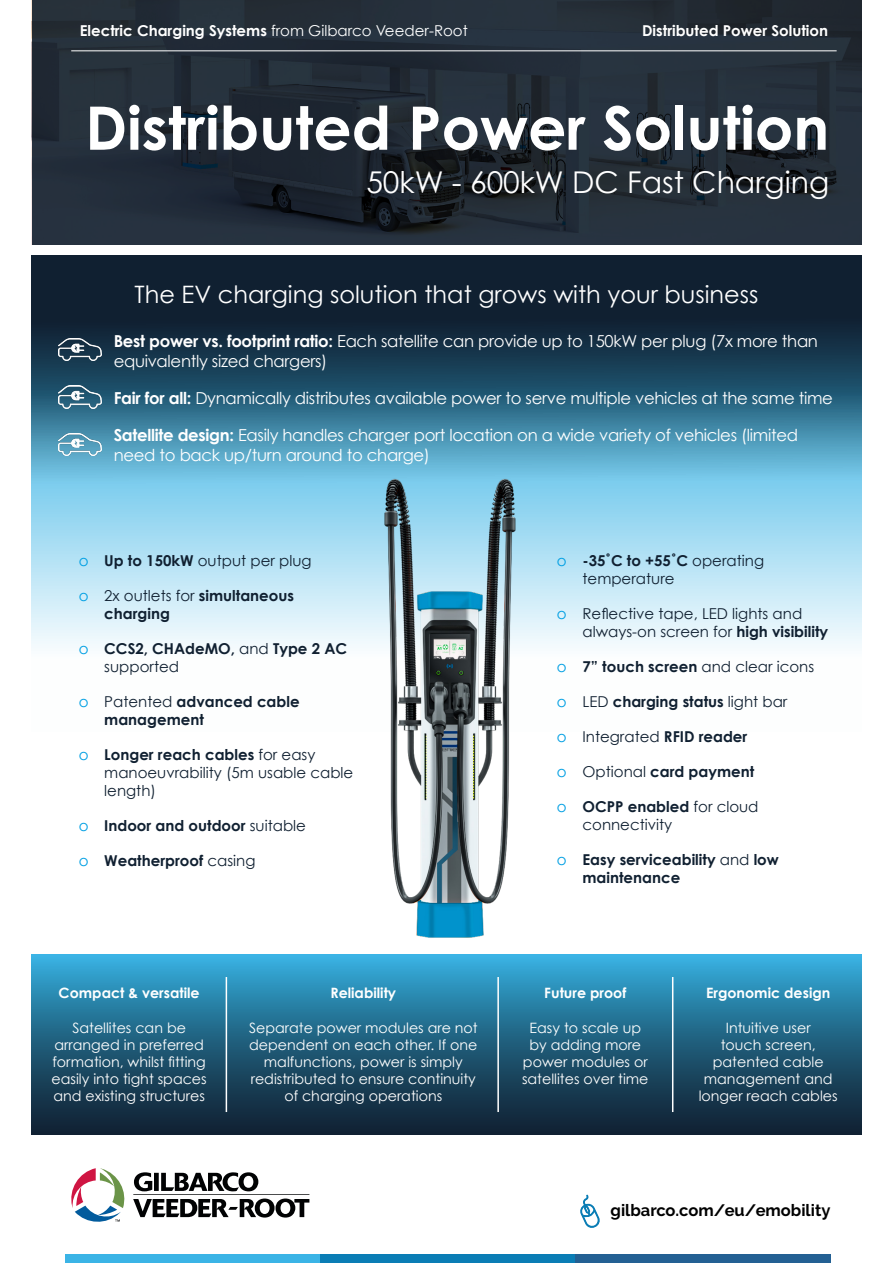
<style>
.page{position:relative;width:893px;height:1263px;background:#fff}
.page>*{position:absolute;margin:0;border:0;box-sizing:border-box;transform-origin:0 0}
.t1{font:700 60px "Century Gothic";color:#fff}
.t2{font:30px "Century Gothic";color:#fff}
.t3{font:24px "Century Gothic";color:#fff}
.t4{font:16.5px/19.8px "Century Gothic";letter-spacing:-.02em;color:#fff}
.t5{font:700 16.5px "Raleway";color:#000}
.t6{font:700 15px/18px "Century Gothic";color:#102031}
.t7{font:15px/18px "Century Gothic";color:#102031}
.t8{font:700 15px "Century Gothic";color:#fff}
.t9{font:14.25px/17.1px "Century Gothic";color:#fff;text-align:center}
.t10{font:700 14.25px "Century Gothic";color:#fff}
.s1{font-weight:400}
.s2{font-weight:700}
.s3{color:#009fe3}
.s4{font-weight:400;color:#009fe3}
</style>
<div class="page">
<svg style="left:32px;top:256px;width:829px;height:392px;background:#5e8a9f"></svg>
<svg style="left:32px;top:0;width:829px;height:244px;background:#222c37"></svg>
<hr style="left:71px;top:51px;width:766px;height:1px;background:#fff">
<svg style="left:71px;top:1168px;width:238px;height:54px"></svg>
<div style="left:32px;top:955px;width:829px;height:179px;background:linear-gradient(to bottom,#34abd9,#0e1827)"></div>
<div style="left:66px;top:1254px;width:255px;height:9px;background:#3bb4e6"></div>
<div style="left:320px;top:1254px;width:256px;height:9px;background:#0a7db5"></div>
<div style="left:576px;top:1254px;width:255px;height:9px;background:#236093"></div>
<hr style="left:226px;top:977px;width:1px;height:135px;background:#fff">
<hr style="left:497px;top:977px;width:2px;height:135px;background:#fff">
<hr style="left:672px;top:977px;width:1px;height:135px;background:#fff">
<img style="left:59px;top:339px;width:42px;height:22px">
<img style="left:59px;top:386px;width:42px;height:22px">
<img style="left:59px;top:433px;width:42px;height:22px">
<img style="left:364px;top:474px;width:164px;height:464px">
<svg style="left:580px;top:1194px;width:20px;height:34px"></svg>
<p class="t8" style="left:80px;top:21px;width:390px">Electric Charging Systems <span class="s1">from Gilbarco Veeder-Root</span></p>
<p class="t8" style="left:642px;top:21px;width:187px">Distributed Power Solution</p>
<h1 class="t1" style="left:85px;top:90px;width:746px">Distributed Power Solution</h1>
<h2 class="t2" style="left:366px;top:164px;width:464px">50kW - 600kW DC Fast Charging</h2>
<h3 class="t3" style="left:134px;top:279px;width:625px">The EV charging solution that grows with your business</h3>
<p class="t4" style="left:114px;top:331px;width:706px"><span class="s2">Best power vs. footprint ratio:</span> Each satellite can provide up to 150kW per plug (7x more than equivalently sized chargers)</p>
<p class="t4" style="left:114px;top:388px;width:721px"><span class="s2">Fair for all:</span> Dynamically distributes available power to serve multiple vehicles at the same time</p>
<p class="t4" style="left:114px;top:425px;width:686px"><span class="s2">Satellite design:</span> Easily handles charger port location on a wide variety of vehicles (limited need to back up/turn around to charge)</p>
<p class="t7" style="left:79px;top:551px;width:234px"><span class="s3">o</span> <span class="s2">Up to 150kW</span> output per plug</p>
<p class="t6" style="left:104px;top:586px;width:191px;text-indent:-26px"><span class="s4">o</span> <span class="s1">2x outlets for</span> simultaneous charging</p>
<p class="t6" style="left:104px;top:639px;width:244px;text-indent:-26px"><span class="s4">o</span> CCS2, CHAdeMO, <span class="s1">and</span> Type 2 AC <span class="s1">supported</span></p>
<p class="t6" style="left:104px;top:692px;width:197px;text-indent:-26px"><span class="s4">o</span> <span class="s1">Patented</span> advanced cable management</p>
<p class="t7" style="left:104px;top:745px;width:251px;text-indent:-26px"><span class="s3">o</span> <span class="s2">Longer reach cables</span> for easy manoeuvrability (5m usable cable length)</p>
<p class="t6" style="left:79px;top:816px;width:229px"><span class="s4">o</span> Indoor and outdoor <span class="s1">suitable</span></p>
<p class="t6" style="left:79px;top:851px;width:178px"><span class="s4">o</span> Weatherproof <span class="s1">casing</span></p>
<p class="t10" style="left:59px;top:984px;width:143px">Compact &amp; versatile</p>
<p class="t9" style="left:52px;top:1019px;width:157px">Satellites can be arranged in preferred formation, whilst fitting easily into tight spaces and existing structures</p>
<p class="t10" style="left:330px;top:984px;width:67px">Reliability</p>
<p class="t9" style="left:249px;top:1019px;width:230px">Separate power modules are not dependent on each other. If one malfunctions, power is simply redistributed to ensure continuity of charging operations</p>
<p class="t7" style="left:582px;top:551px;width:183px;text-indent:-26px"><span class="s3">o</span> <span class="s2">-35˚C to +55˚C</span> operating temperature</p>
<p class="t7" style="left:582px;top:604px;width:247px;text-indent:-26px"><span class="s3">o</span> Reflective tape, LED lights and always-on screen for <span class="s2">high visibility</span></p>
<p class="t6" style="left:557px;top:657px;width:259px"><span class="s4">o</span> 7” touch screen <span class="s1">and clear icons</span></p>
<p class="t6" style="left:557px;top:692px;width:232px"><span class="s4">o</span> <span class="s1">LED</span> charging status <span class="s1">light bar</span></p>
<p class="t7" style="left:557px;top:727px;width:192px"><span class="s3">o</span> Integrated <span class="s2">RFID reader</span></p>
<p class="t6" style="left:557px;top:762px;width:199px"><span class="s4">o</span> <span class="s1">Optional</span> card payment</p>
<p class="t7" style="left:582px;top:797px;width:178px;text-indent:-26px"><span class="s3">o</span> <span class="s2">OCPP enabled</span> for cloud connectivity</p>
<p class="t6" style="left:582px;top:850px;width:198px;text-indent:-26px"><span class="s4">o</span> Easy serviceability <span class="s1">and</span> low maintenance</p>
<p class="t10" style="left:544px;top:984px;width:84px">Future proof</p>
<p class="t9" style="left:522px;top:1019px;width:128px">Easy to scale up by adding more power modules or satellites over time</p>
<p class="t10" style="left:706px;top:984px;width:126px">Ergonomic design</p>
<p class="t9" style="left:699px;top:1019px;width:140px">Intuitive user<br>touch screen, patented cable management and longer reach cables</p>
<p class="t5" style="left:611px;top:1200px;width:221px">gilbarco.com/eu/emobility</p>
</div>
